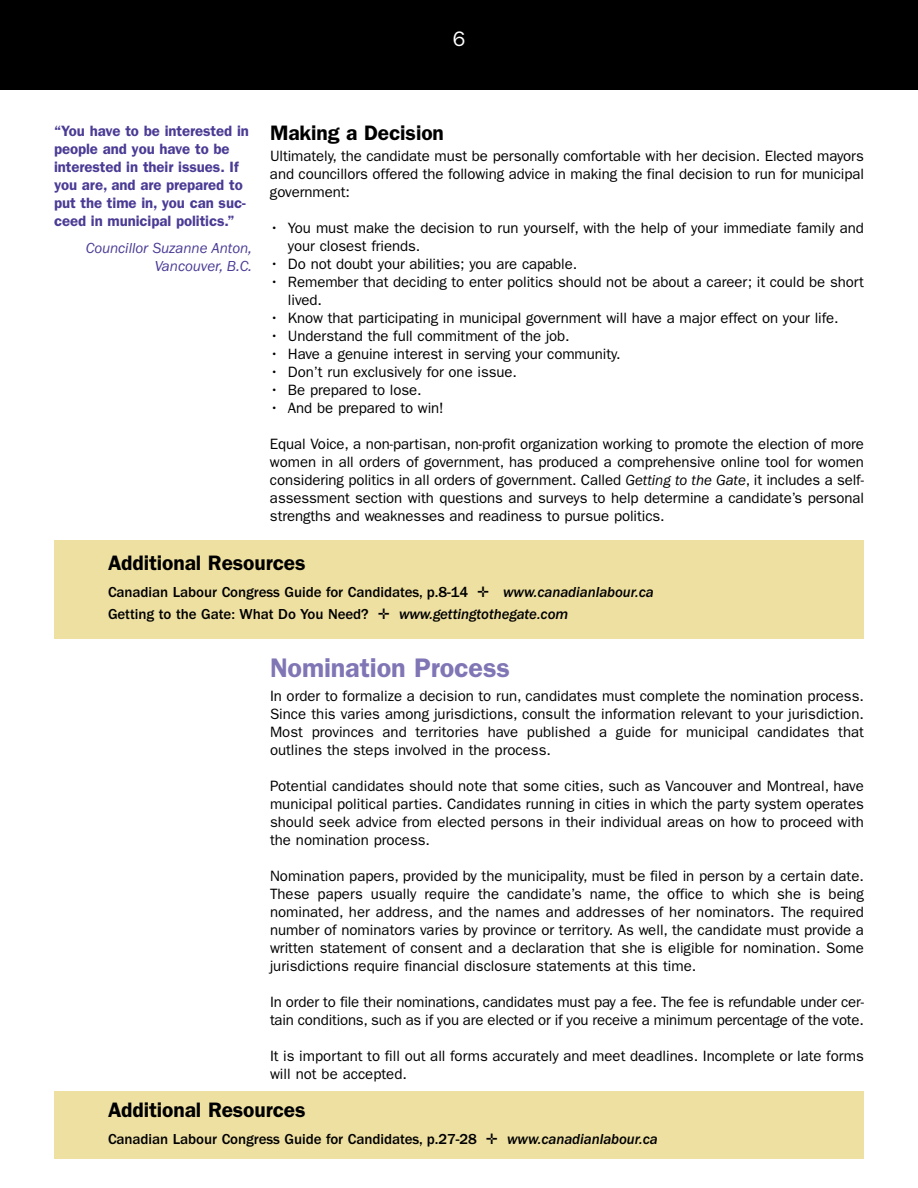
<style>
.page{position:relative;width:918px;height:1188px;background:#fff}
.page>*{position:absolute;margin:0;border:0;box-sizing:border-box;transform-origin:0 0}
.t1{font:600 27px "Franklin Gothic";letter-spacing:-.005em;color:#8176b5}
.t2{font:600 21px "Franklin Gothic";letter-spacing:-.005em;color:#000}
.t3{font:21px "Franklin Gothic";color:#fff}
.t4{font:15px/18px "Franklin Gothic";letter-spacing:-.005em;color:#000;text-align:justify}
.t5{font:500 15px/22.5px "Franklin Gothic";letter-spacing:-.005em;color:#000}
.t6{font:600 15px/18px "Franklin Gothic";letter-spacing:-.005em;color:#4b3b95}
.t7{font:italic 15px/18px "Franklin Gothic";letter-spacing:-.005em;color:#4b3b95;text-align:right}
.s1{font-style:italic}
</style>
<div class="page">
<div style="left:0;top:0;width:918px;height:90px;background:#000"></div>
<div style="left:54px;top:540px;width:810px;height:98px;background:#eee0a1"></div>
<div style="left:54px;top:1092px;width:810px;height:67px;background:#eee0a1"></div>
<h2 class="t3" style="left:453px;top:32px;width:14px">6</h2>
<p class="t6" style="left:54px;top:123px;width:196px">“You have to be interested in people and you have to be interested in their issues. If you are, and are prepared to put the time in, you can suc&shy;ceed in municipal politics.”</p>
<p class="t7" style="left:86px;top:240px;width:168px">Councillor Suzanne Anton,<br>Vancouver, B.C.</p>
<h2 class="t2" style="left:270px;top:126px;width:175px">Making a Decision</h2>
<p class="t4" style="left:270px;top:149px;width:596px">Ultimately, the candidate must be personally comfortable with her decision. Elected mayors and councillors offered the following advice in making the final decision to run for municipal government:</p>
<p class="t4" style="left:288px;top:221px;width:578px;text-indent:-18px">• You must make the decision to run yourself, with the help of your immediate family and your closest friends.</p>
<p class="t4" style="left:270px;top:257px;width:309px">• Do not doubt your abilities; you are capable.</p>
<p class="t4" style="left:288px;top:275px;width:578px;text-indent:-18px">• Remember that deciding to enter politics should not be about a career; it could be short lived.</p>
<p class="t4" style="left:270px;top:311px;width:570px">• Know that participating in municipal government will have a major effect on your life.</p>
<p class="t4" style="left:270px;top:329px;width:301px">• Understand the full commitment of the job.</p>
<p class="t4" style="left:270px;top:347px;width:352px">• Have a genuine interest in serving your community.</p>
<p class="t4" style="left:270px;top:365px;width:248px">• Don’t run exclusively for one issue.</p>
<p class="t4" style="left:270px;top:383px;width:153px">• Be prepared to lose.</p>
<p class="t4" style="left:270px;top:401px;width:175px">• And be prepared to win!</p>
<p class="t4" style="left:270px;top:437px;width:596px">Equal Voice, a non-partisan, non-profit organization working to promote the election of more women in all orders of government, has produced a comprehensive online tool for women considering politics in all orders of government. Called <span class="s1">Getting to the Gate</span>, it includes a self&shy;assessment section with questions and surveys to help determine a candidate’s personal strengths and weaknesses and readiness to pursue politics.</p>
<h2 class="t2" style="left:108px;top:556px;width:199px">Additional Resources</h2>
<p class="t5" style="left:108px;top:582px;width:547px">Canadian Labour Congress Guide for Candidates, p.8-14 ✛ <span class="s1">www.canadianlabour.ca<br></span>Getting to the Gate: What Do You Need? ✛ <span class="s1">www.gettingtothegate.com</span></p>
<h1 class="t1" style="left:270px;top:659px;width:241px">Nomination Process</h1>
<p class="t4" style="left:270px;top:689px;width:596px">In order to formalize a decision to run, candidates must complete the nomination process.<br>Since this varies among jurisdictions, consult the information relevant to your jurisdiction.<br>Most provinces and territories have published a guide for municipal candidates that outlines the steps involved in the process.</p>
<p class="t4" style="left:270px;top:779px;width:596px">Potential candidates should note that some cities, such as Vancouver and Montreal, have municipal political parties. Candidates running in cities in which the party system operates should seek advice from elected persons in their individual areas on how to proceed with the nomination process.</p>
<p class="t4" style="left:270px;top:869px;width:596px">Nomination papers, provided by the municipality, must be filed in person by a certain date.<br>These papers usually require the candidate’s name, the office to which she is being nominated, her address, and the names and addresses of her nominators. The required number of nominators varies by province or territory. As well, the candidate must provide a written statement of consent and a declaration that she is eligible for nomination. Some jurisdictions require financial disclosure statements at this time.</p>
<p class="t4" style="left:270px;top:995px;width:596px">In order to file their nominations, candidates must pay a fee. The fee is refundable under cer&shy;tain conditions, such as if you are elected or if you receive a minimum percentage of the vote.</p>
<p class="t4" style="left:270px;top:1049px;width:596px">It is important to fill out all forms accurately and meet deadlines. Incomplete or late forms will not be accepted.</p>
<h2 class="t2" style="left:108px;top:1103px;width:199px">Additional Resources</h2>
<p class="t5" style="left:108px;top:1129px;width:551px">Canadian Labour Congress Guide for Candidates, p.27-28 ✛ <span class="s1">www.canadianlabour.ca</span></p>
</div>
